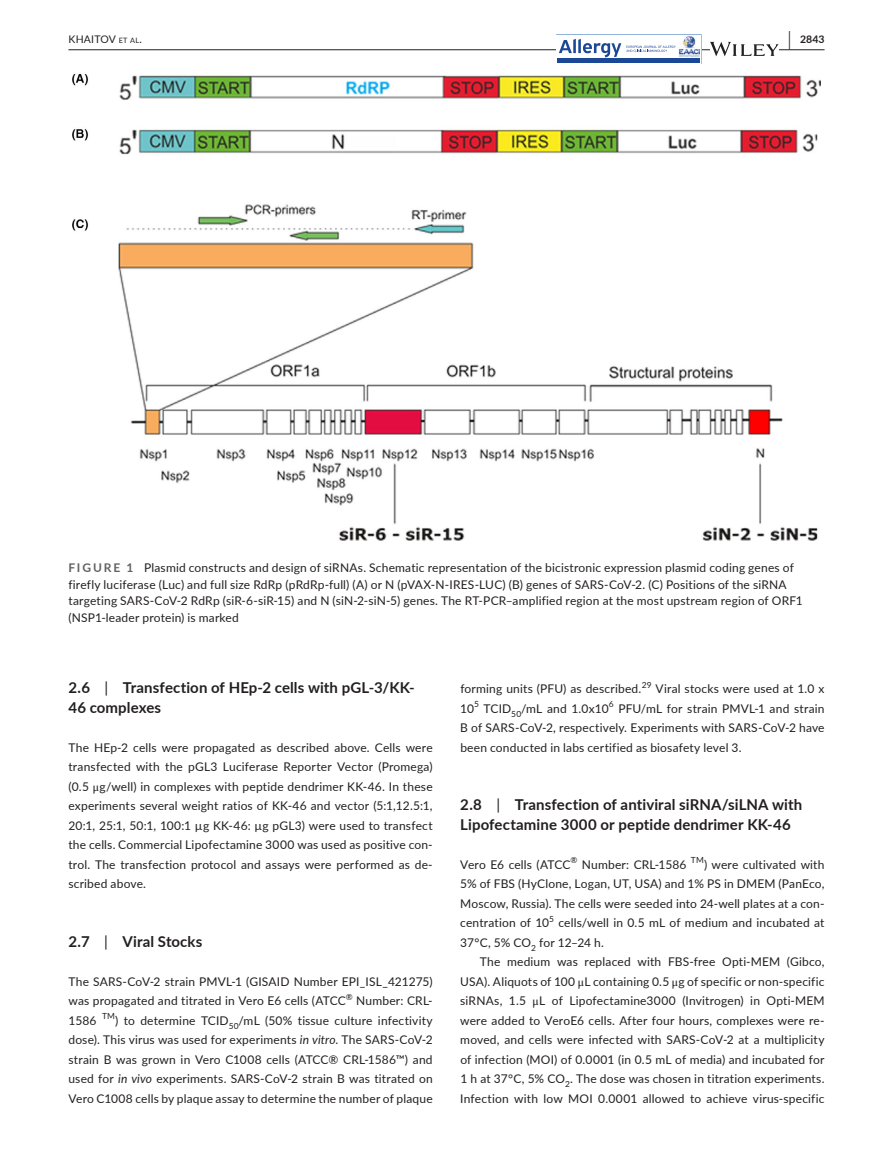
<style>
.page{position:relative;width:893px;height:1174px;background:#fff}
.page>*{position:absolute;margin:0;border:0;box-sizing:border-box;transform-origin:0 0}
.t1{font:700 15px/19.5px "Lato";letter-spacing:.01em;color:#231f20}
.t2{font:12px/19.5px "Lato";letter-spacing:.015em;color:#231f20;text-align:justify}
.t3{font:10.5px "Lato";letter-spacing:.02em;color:#231f20}
.t4{font:700 10.5px "Lato";color:#231f20}
.t5{font:8.4px "Lato";color:#231f20}
.s1{font-size:7.35px}
.s2{font-size:19.5px}
.s3{font-weight:700;color:#636366}
.s4{font-weight:400}
.s5{font-family:"STIX"}
.s6{font-style:italic}
</style>
<div class="page">
<hr style="left:68px;top:49px;width:756px;height:1px;background:#231f20">
<svg style="left:556px;top:34px;width:145px;height:29px"></svg>
<div style="left:558px;top:58px;width:142px;height:5px;background:#1b4896"></div>
<img style="left:679px;top:35px;width:22px;height:22px">
<svg style="left:710px;top:42px;width:69px;height:14px"></svg>
<img style="left:73px;top:73px;width:747px;height:467px">
<p class="t3" style="left:68px;top:31px;width:75px">KHAITOV <span class="s1">et al</span>.</p>
<p class="t4" style="left:789px;top:31px;width:37px"><span class="s2">|</span> 2843</p>
<p class="t2" style="left:68px;top:559px;width:736px;line-height:16.5px;text-align:left"><span class="s3">FIGURE 1</span> Plasmid constructs and design of siRNAs. Schematic representation of the bicistronic expression plasmid coding genes of firefly luciferase (Luc) and full size RdRp (pRdRp-full) (A) or N (pVAX-N-IRES-LUC) (B) genes of SARS-CoV-2. (C) Positions of the siRNA targeting SARS-CoV-2 RdRp (siR-6-siR-15) and N (siN-2-siN-5) genes. The RT-PCR–amplified region at the most upstream region of ORF1 (NSP1-leader protein) is marked</p>
<p class="t1" style="left:68px;top:677px;width:348px">2.6 <span class="s4">|</span> Transfection of HEp-2 cells with pGL-3/KK-<br>46 complexes</p>
<p class="t2" style="left:68px;top:737px;width:366px">The HEp-2 cells were propagated as described above. Cells were transfected with the pGL3 Luciferase Reporter Vector (Promega) (0.5 <span class="s5">μ</span>g/well) in complexes with peptide dendrimer KK-46. In these experiments several weight ratios of KK-46 and vector (5:1,12.5:1, 20:1, 25:1, 50:1, 100:1 µg KK-46: µg pGL3) were used to transfect the cells. Commercial Lipofectamine 3000 was used as positive con&shy;trol. The transfection protocol and assays were performed as de&shy;scribed above.</p>
<p class="t1" style="left:68px;top:931px;width:135px">2.7 <span class="s4">|</span> Viral Stocks</p>
<p class="t2" style="left:68px;top:971px;width:366px">The SARS-CoV-2 strain PMVL-1 (GISAID Number EPI_ISL_421275) was propagated and titrated in Vero E6 cells (ATCC<sup>®</sup> Number: CRL-1586 <sup>TM</sup>) to determine TCID<sub>50</sub>/mL (50% tissue culture infectivity dose). This virus was used for experiments <span class="s6">in vitro</span>. The SARS-CoV-2 strain B was grown in Vero C1008 cells (ATCC® CRL-1586™) and used for <span class="s6">in vivo</span> experiments. SARS-CoV-2 strain B was titrated on Vero C1008 cells by plaque assay to determine the number of plaque</p>
<p class="t2" style="left:460px;top:678px;width:182px">forming units (PFU) as described.</p>
<p class="t5" style="left:642px;top:679px;width:11px">29</p>
<p class="t2" style="left:655px;top:678px;width:170px">Viral stocks were used at 1.0 x</p>
<p class="t2" style="left:460px;top:698px;width:15px">10</p>
<p class="t5" style="left:474px;top:698px;width:6px">5</p>
<p class="t2" style="left:484px;top:698px;width:127px">TCID<sub>50</sub>/mL and 1.0x10</p>
<p class="t5" style="left:609px;top:698px;width:6px">6</p>
<p class="t2" style="left:460px;top:698px;width:366px;text-indent:158px">PFU/mL for strain PMVL-1 and strain B of SARS-CoV-2, respectively. Experiments with SARS-CoV-2 have been conducted in labs certified as biosafety level 3.</p>
<p class="t1" style="left:460px;top:794px;width:343px">2.8 <span class="s4">|</span> Transfection of antiviral siRNA/siLNA with<br>Lipofectamine 3000 or peptide dendrimer KK-46</p>
<p class="t2" style="left:460px;top:854px;width:112px">Vero E6 cells (ATCC</p>
<p class="t5" style="left:570px;top:854px;width:8px">®</p>
<p class="t2" style="left:582px;top:854px;width:106px">Number: CRL-1586</p>
<p class="t5" style="left:691px;top:854px;width:14px">TM</p>
<p class="t2" style="left:460px;top:854px;width:366px;text-indent:244px">) were cultivated with 5% of FBS (HyClone, Logan, UT, USA) and 1% PS in DMEM (PanEco, Moscow, Russia). The cells were seeded into 24-well plates at a con&shy;centration of 10</p>
<p class="t5" style="left:549px;top:913px;width:6px">5</p>
<p class="t2" style="left:460px;top:912px;width:366px;text-indent:98px">cells/well in 0.5 mL of medium and incubated at<br>37°C, 5% CO<sub>2</sub> for 12–24 h.</p>
<p class="t2" style="left:460px;top:951px;width:366px;text-indent:20px">The medium was replaced with FBS-free Opti-MEM (Gibco, USA). Aliquots of 100 <span class="s5">μ</span>L containing 0.5 <span class="s5">μ</span>g of specific or non-specific siRNAs, 1.5 <span class="s5">μ</span>L of Lipofectamine3000 (Invitrogen) in Opti-MEM were added to VeroE6 cells. After four hours, complexes were re&shy;moved, and cells were infected with SARS-CoV-2 at a multiplicity of infection (MOI) of 0.0001 (in 0.5 mL of media) and incubated for 1 h at 37°C, 5% CO<sub>2</sub>. The dose was chosen in titration experiments.<br>Infection with low MOI 0.0001 allowed to achieve virus-specific</p>
</div>
